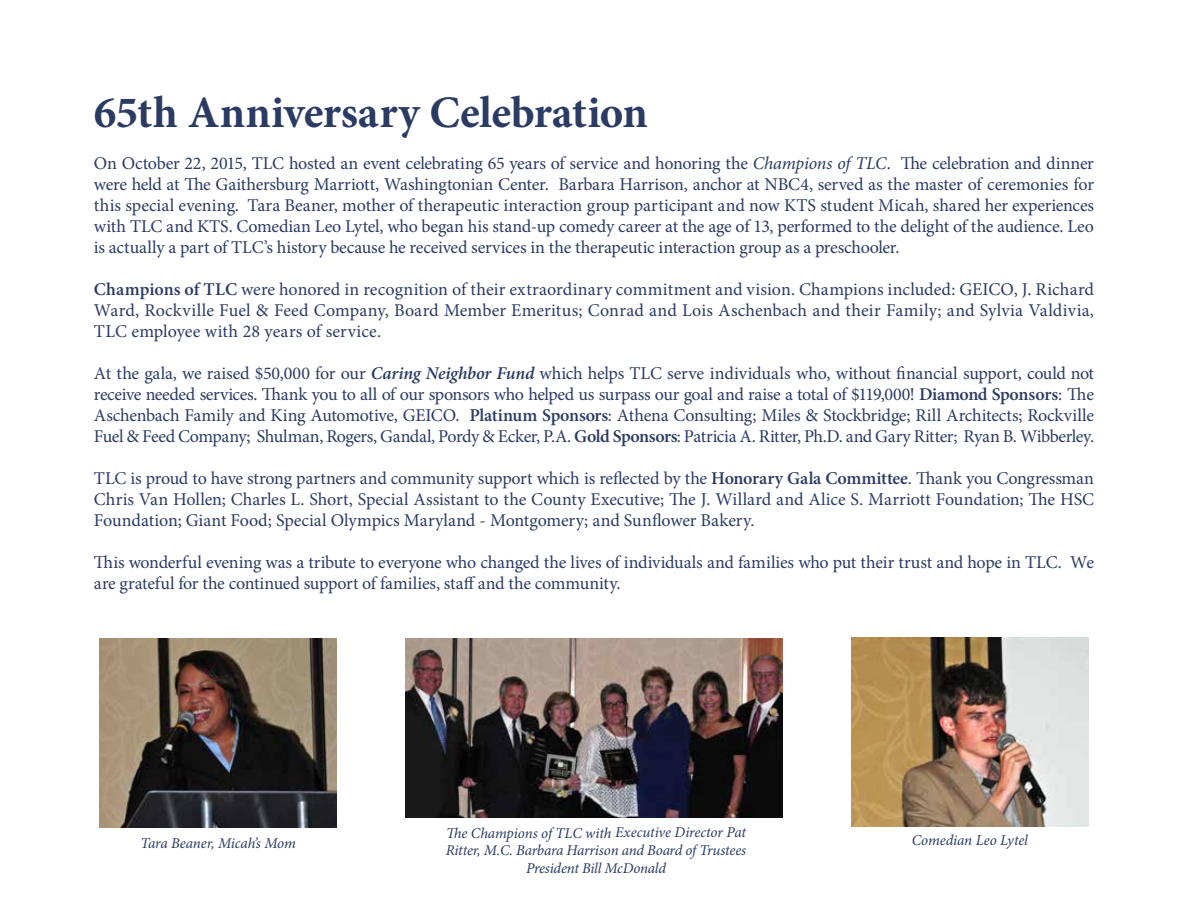
<style>
.page{position:relative;width:1188px;height:918px;background:#fff}
.page>*{position:absolute;margin:0;border:0;box-sizing:border-box;transform-origin:0 0}
.t1{font:700 45px "Minion Pro";letter-spacing:-.005em;color:#2c3b63}
.t2{font:18px/21px "Minion Pro";letter-spacing:-.01em;color:#2c3b63;text-align:justify}
.t3{font:italic 15px/16.5px "Minion Pro";letter-spacing:-.015em;color:#2c3b63}
.s1{font-style:italic}
.s2{font-weight:600}
.s3{font-weight:600;font-style:italic}
</style>
<div class="page">
<img style="left:406px;top:639px;width:376px;height:179px">
<img style="left:851px;top:637px;width:238px;height:189px">
<img style="left:99px;top:639px;width:238px;height:189px">
<h1 class="t1" style="left:94px;top:81px;width:556px">65th Anniversary Celebration</h1>
<p class="t2" style="left:94px;top:153px;width:1002px">On October 22, 2015, TLC hosted an event celebrating 65 years of service and honoring the <span class="s1">Champions of TLC</span>. The celebration and dinner were held at The Gaithersburg Marriott, Washingtonian Center. Barbara Harrison, anchor at NBC4, served as the master of ceremonies for this special evening. Tara Beaner, mother of therapeutic interaction group participant and now KTS student Micah, shared her experiences with TLC and KTS. Comedian Leo Lytel, who began his stand-up comedy career at the age of 13, performed to the delight of the audience. Leo is actually a part of TLC’s history because he received services in the therapeutic interaction group as a preschooler.</p>
<p class="t2" style="left:94px;top:279px;width:1002px"><span class="s2">Champions of TLC</span> were honored in recognition of their extraordinary commitment and vision. Champions included: GEICO, J. Richard Ward, Rockville Fuel &amp; Feed Company, Board Member Emeritus; Conrad and Lois Aschenbach and their Family; and Sylvia Valdivia, TLC employee with 28 years of service.</p>
<p class="t2" style="left:94px;top:363px;width:1002px">At the gala, we raised $50,000 for our <span class="s3">Caring Neighbor Fund</span> which helps TLC serve individuals who, without financial support, could not receive needed services. Thank you to all of our sponsors who helped us surpass our goal and raise a total of $119,000! <span class="s2">Diamond Sponsors</span>: The Aschenbach Family and King Automotive, GEICO. <span class="s2">Platinum Sponsors</span>: Athena Consulting; Miles &amp; Stockbridge; Rill Architects; Rockville Fuel &amp; Feed Company; Shulman, Rogers, Gandal, Pordy &amp; Ecker, P.A. <span class="s2">Gold Sponsors</span>: Patricia A. Ritter, Ph.D. and Gary Ritter; Ryan B. Wibberley.</p>
<p class="t2" style="left:94px;top:468px;width:1002px">TLC is proud to have strong partners and community support which is reflected by the <span class="s2">Honorary Gala Committee</span>. Thank you Congressman Chris Van Hollen; Charles L. Short, Special Assistant to the County Executive; The J. Willard and Alice S. Marriott Foundation; The HSC Foundation; Giant Food; Special Olympics Maryland - Montgomery; and Sunflower Bakery.</p>
<p class="t2" style="left:94px;top:552px;width:1002px">This wonderful evening was a tribute to everyone who changed the lives of individuals and families who put their trust and hope in TLC. We are grateful for the continued support of families, staff and the community.</p>
<p class="t3" style="left:446px;top:825px;width:302px">The Champions of TLC with Executive Director Pat<br>Ritter, M.C. Barbara Harrison and Board of Trustees</p>
<p class="t3" style="left:526px;top:860px;width:141px">President Bill McDonald</p>
<p class="t3" style="left:140px;top:835px;width:157px">Tara Beaner, Micah’s Mom</p>
<p class="t3" style="left:912px;top:832px;width:118px">Comedian Leo Lytel</p>
</div>
